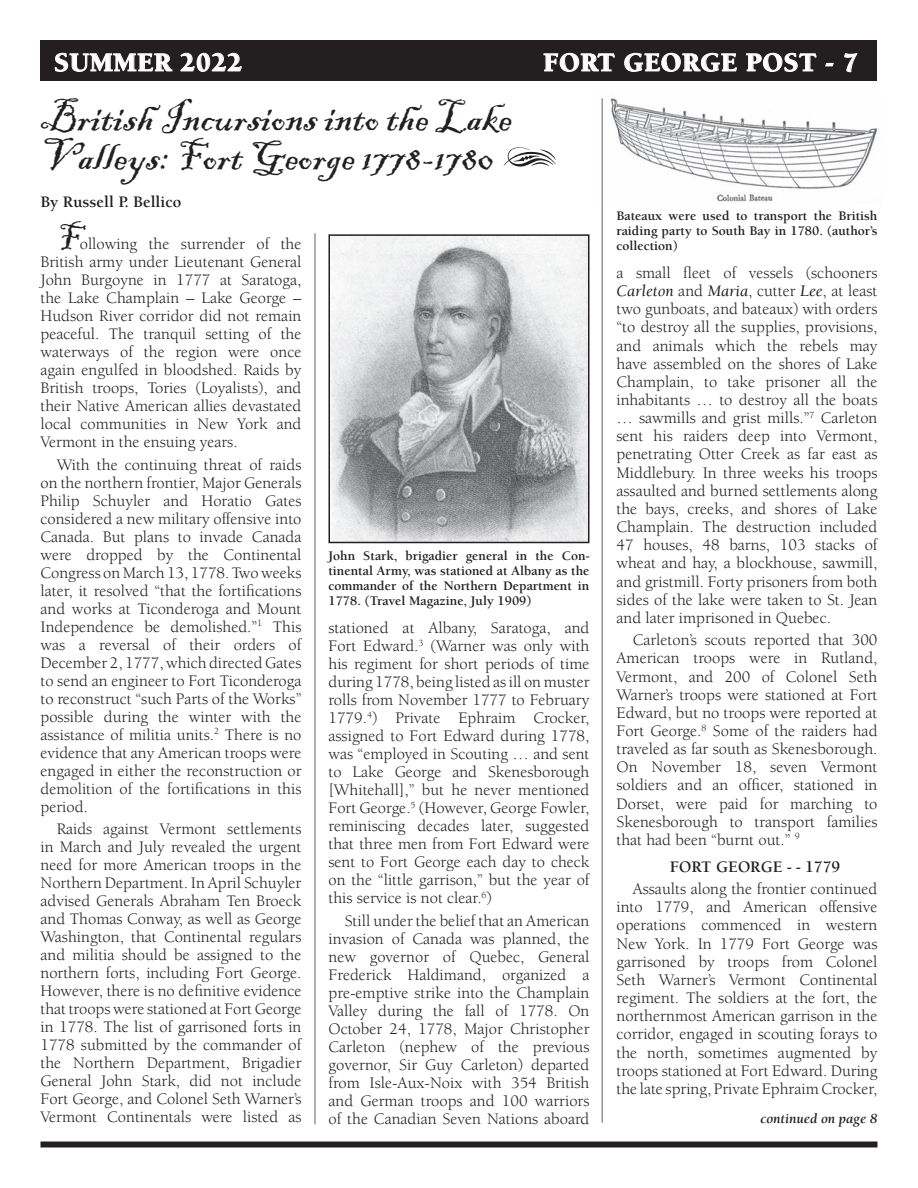
<style>
.page{position:relative;width:918px;height:1188px;background:#fff}
.page>*{position:absolute;margin:0;border:0;box-sizing:border-box;transform-origin:0 0}
.t1{font:43.5px/39px "Blackadder ITC";color:#231f20}
.t2{font:39px "Blackadder ITC";color:#231f20}
.t3{font:900 27px "Berkeley";letter-spacing:.025em;color:#fff}
.t4{font:16.5px/18px "Berkeley";color:#231f20;text-align:justify}
.t5{font:700 16.5px "Berkeley";color:#231f20}
.t6{font:italic 700 14.25px "Berkeley";color:#231f20}
.t7{font:700 13.5px/15px "Berkeley";color:#231f20;text-align:justify}
.s1{font-style:italic}
</style>
<div class="page">
<div style="left:40px;top:40px;width:838px;height:41px;background:#231f20"></div>
<svg style="left:55px;top:53px;width:117px;height:19px"></svg>
<svg style="left:180px;top:53px;width:62px;height:19px"></svg>
<svg style="left:544px;top:53px;width:71px;height:19px"></svg>
<svg style="left:624px;top:53px;width:113px;height:19px"></svg>
<svg style="left:746px;top:53px;width:71px;height:19px"></svg>
<svg style="left:825px;top:63px;width:9px;height:4px"></svg>
<svg style="left:844px;top:53px;width:13px;height:19px"></svg>
<div style="left:40px;top:1142px;width:838px;height:6px;background:#231f20"></div>
<img style="left:331px;top:237px;width:256px;height:303px">
<div style="left:328px;top:234px;width:262px;height:309px;border:2px solid #231f20"></div>
<img style="left:601px;top:98px;width:277px;height:105px">
<hr style="left:314px;top:233px;width:2px;height:891px;background:#939598">
<hr style="left:602px;top:98px;width:1px;height:1025px;background:#939598">
<h3 class="t3" style="left:54px;top:48px;width:190px">SUMMER 2022</h3>
<h3 class="t3" style="left:543px;top:48px;width:316px">FORT GEORGE POST - 7</h3>
<h1 class="t1" style="left:40px;top:99px;width:473px">British Incursions into the Lake<br>Valleys: Fort George 1778-1780</h1>
<p class="t5" style="left:40px;top:193px;width:142px">By Russell P. Bellico</p>
<h2 class="t2" style="left:57px;top:214px;width:25px">F</h2>
<p class="t7" style="left:616px;top:208px;width:263px">Bateaux were used to transport the British raiding party to South Bay in 1780. (author’s collection)</p>
<p class="t4" style="left:40px;top:235px;width:263px;text-indent:39px">ollowing the surrender of the British army under Lieutenant General John Burgoyne in 1777 at Saratoga, the Lake Champlain – Lake George – Hudson River corridor did not remain peaceful. The tranquil setting of the waterways of the region were once again engulfed in bloodshed. Raids by British troops, Tories (Loyalists), and their Native American allies devastated local communities in New York and Vermont in the ensuing years.</p>
<p class="t4" style="left:40px;top:456px;width:263px;text-indent:16px">With the continuing threat of raids on the northern frontier, Major Generals Philip Schuyler and Horatio Gates considered a new military offensive into Canada. But plans to invade Canada were dropped by the Continental Congress on March 13, 1778. Two weeks later, it resolved “that the fortifications and works at Ticonderoga and Mount Independence be demolished.”<sup>1</sup> This was a reversal of their orders of December 2, 1777, which directed Gates to send an engineer to Fort Ticonderoga to reconstruct “such Parts of the Works” possible during the winter with the assistance of militia units.<sup>2</sup> There is no evidence that any American troops were engaged in either the reconstruction or demolition of the fortifications in this period.</p>
<p class="t4" style="left:40px;top:820px;width:263px;text-indent:16px">Raids against Vermont settlements in March and July revealed the urgent need for more American troops in the Northern Department. In April Schuyler advised Generals Abraham Ten Broeck and Thomas Conway, as well as George Washington, that Continental regulars and militia should be assigned to the northern forts, including Fort George.<br>However, there is no definitive evidence that troops were stationed at Fort George in 1778. The list of garrisoned forts in 1778 submitted by the commander of the Northern Department, Brigadier General John Stark, did not include Fort George, and Colonel Seth Warner’s Vermont Continentals were listed as</p>
<p class="t4" style="left:616px;top:264px;width:263px">a small fleet of vessels (schooners <span class="s1">Carleton</span> and <span class="s1">Maria</span>, cutter <span class="s1">Lee</span>, at least two gunboats, and bateaux) with orders “to destroy all the supplies, provisions, and animals which the rebels may have assembled on the shores of Lake Champlain, to take prisoner all the inhabitants … to destroy all the boats … sawmills and grist mills.”<sup>7</sup> Carleton sent his raiders deep into Vermont, penetrating Otter Creek as far east as Middlebury. In three weeks his troops assaulted and burned settlements along the bays, creeks, and shores of Lake Champlain. The destruction included 47 houses, 48 barns, 103 stacks of wheat and hay, a blockhouse, sawmill, and gristmill. Forty prisoners from both sides of the lake were taken to St. Jean and later imprisoned in Quebec.</p>
<p class="t4" style="left:617px;top:631px;width:263px;text-indent:16px">Carleton’s scouts reported that 300<br>American troops were in Rutland, Vermont, and 200 of Colonel Seth Warner’s troops were stationed at Fort Edward, but no troops were reported at Fort George.<sup>8</sup> Some of the raiders had traveled as far south as Skenesborough.<br>On November 18, seven Vermont soldiers and an officer, stationed in Dorset, were paid for marching to Skenesborough to transport families that had been “burnt out.” <sup>9</sup></p>
<p class="t5" style="left:670px;top:858px;width:172px">FORT GEORGE - - 1779</p>
<p class="t4" style="left:616px;top:880px;width:263px;text-indent:16px">Assaults along the frontier continued into 1779, and American offensive operations commenced in western New York. In 1779 Fort George was garrisoned by troops from Colonel Seth Warner’s Vermont Continental regiment. The soldiers at the fort, the northernmost American garrison in the corridor, engaged in scouting forays to the north, sometimes augmented by troops stationed at Fort Edward. During the late spring, Private Ephraim Crocker,</p>
<p class="t7" style="left:328px;top:548px;width:263px">John Stark, brigadier general in the Con&shy;tinental Army, was stationed at Albany as the commander of the Northern Department in 1778. (Travel Magazine, July 1909)</p>
<p class="t4" style="left:328px;top:620px;width:263px">stationed at Albany, Saratoga, and Fort Edward.<sup>3</sup> (Warner was only with his regiment for short periods of time during 1778, being listed as ill on muster rolls from November 1777 to February 1779.<sup>4</sup>) Private Ephraim Crocker, assigned to Fort Edward during 1778, was “employed in Scouting … and sent to Lake George and Skenesborough [Whitehall],” but he never mentioned Fort George.<sup>5</sup> (However, George Fowler, reminiscing decades later, suggested that three men from Fort Edward were sent to Fort George each day to check on the “little garrison,” but the year of this service is not clear.<sup>6</sup>)</p>
<p class="t4" style="left:329px;top:912px;width:263px;text-indent:16px">Still under the belief that an American invasion of Canada was planned, the new governor of Quebec, General Frederick Haldimand, organized a pre-emptive strike into the Champlain Valley during the fall of 1778. On October 24, 1778, Major Christopher Carleton (nephew of the previous governor, Sir Guy Carleton) departed from Isle-Aux-Noix with 354 British and German troops and 100 warriors of the Canadian Seven Nations aboard</p>
<p class="t6" style="left:761px;top:1111px;width:118px">continued on page 8</p>
</div>
